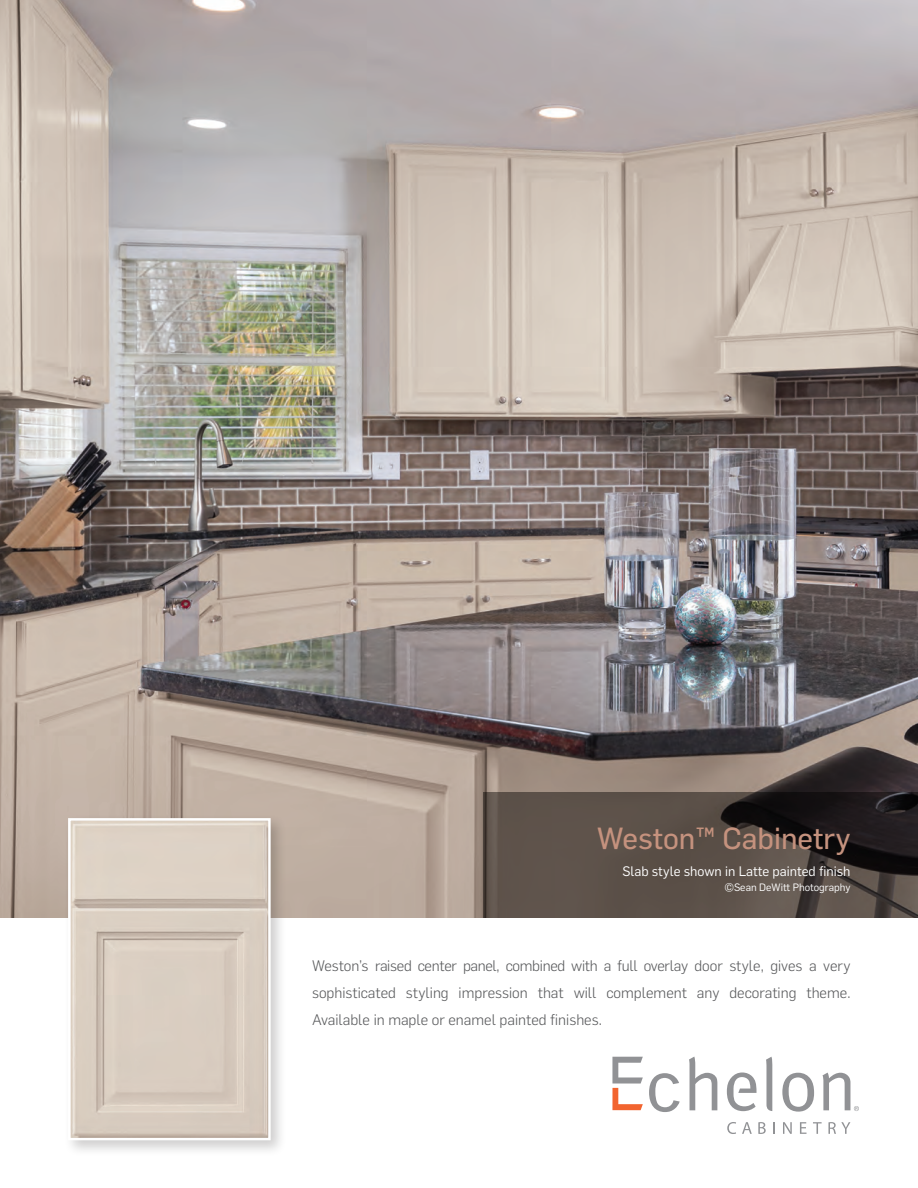
<style>
.page{position:relative;width:918px;height:1188px;background:#fff}
.page>*{position:absolute;margin:0;border:0;box-sizing:border-box;transform-origin:0 0}
.t1{font:30px "Flama Basic";color:#c5927e}
.t2{font:300 15px/27px "Flama";color:#57585a;text-align:justify}
.t3{font:13.5px "Flama";color:#fff}
.t4{font:10.5px "Flama";color:#fff}
</style>
<div class="page">
<img style="left:0;top:0;width:918px;height:918px">
<svg style="left:483px;top:793px;width:435px;height:125px;background:#4d433e"></svg>
<svg style="left:782px;top:1073px;width:32px;height:39px"></svg>
<svg style="left:727px;top:1072px;width:30px;height:39px"></svg>
<svg style="left:689px;top:1057px;width:28px;height:53px"></svg>
<svg style="left:766px;top:1057px;width:6px;height:54px"></svg>
<svg style="left:649px;top:1073px;width:31px;height:39px"></svg>
<svg style="left:727px;top:1122px;width:9px;height:12px"></svg>
<svg style="left:742px;top:1122px;width:10px;height:12px"></svg>
<svg style="left:758px;top:1122px;width:8px;height:12px"></svg>
<svg style="left:773px;top:1122px;width:2px;height:12px"></svg>
<svg style="left:783px;top:1122px;width:9px;height:12px"></svg>
<svg style="left:800px;top:1122px;width:7px;height:12px"></svg>
<svg style="left:813px;top:1122px;width:9px;height:12px"></svg>
<svg style="left:828px;top:1122px;width:22px;height:12px"></svg>
<svg style="left:612px;top:1057px;width:31px;height:53px"></svg>
<svg style="left:823px;top:1073px;width:36px;height:38px"></svg>
<div style="left:63px;top:813px;width:225px;height:344px;background:#090602;opacity:.2"></div>
<svg style="left:67px;top:817px;width:205px;height:325px;background:#d9cec2"></svg>
<p class="t1" style="left:597px;top:817px;width:255px">Weston™ Cabinetry</p>
<p class="t3" style="left:622px;top:862px;width:230px">Slab style shown in Latte painted finish</p>
<p class="t4" style="left:724px;top:880px;width:128px">©Sean DeWitt Photography</p>
<p class="t2" style="left:312px;top:951px;width:540px">Weston’s raised center panel, combined with a full overlay door style, gives a very sophisticated styling impression that will complement any decorating theme.<br>Available in maple or enamel painted finishes.</p>
</div>
